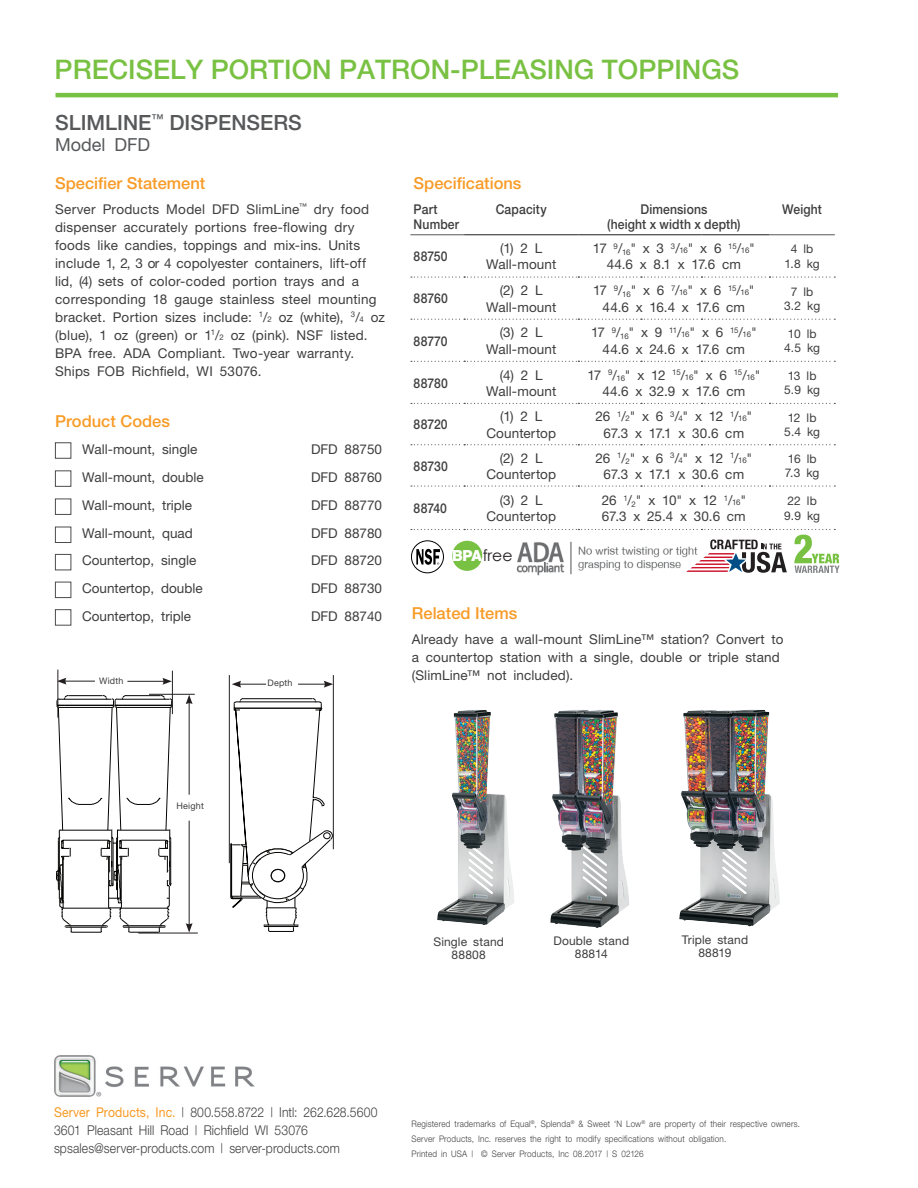
<style>
.page{position:relative;width:918px;height:1188px;background:#fff}
.page>*{position:absolute;margin:0;border:0;box-sizing:border-box;transform-origin:0 0}
.t1{font:500 27px "Helvetica Neue";color:#79c142}
.t2{font:500 21px "Helvetica Neue";color:#57585a}
.t3{font:18px "Helvetica Neue";color:#57585a}
.t4{font:500 16.5px "Helvetica Neue";color:#f89b27}
.t5{font:15.6px "Century Gothic";color:#231f20}
.t6{font:13.5px/18px "Helvetica Neue";letter-spacing:.01em;color:#3e3e3f;text-align:center}
.t7{font:300 13.5px/18px "Helvetica Neue";letter-spacing:.01em;color:#3e3e3f;scale:.9 1}
.t8{font:500 13.5px/15px "Helvetica Neue";letter-spacing:.01em;color:#3e3e3f;scale:.9 1}
.t9{font:13.5px/16.2px "Helvetica Neue";letter-spacing:-.01em;color:#3e3e3f;text-align:center}
.t10{font:13.5px/16.2px "Helvetica Neue";letter-spacing:-.02em;color:#3e3e3f;text-align:center}
.t11{font:13.5px/16.2px "Helvetica Neue";letter-spacing:-.015em;color:#3e3e3f}
.t12{font:12px/14.4px "Helvetica Neue";letter-spacing:.01em;color:#3e3e3f;text-align:center}
.t13{font:300 9px/15px "Helvetica Neue";letter-spacing:.025em;color:#3e3e3f;scale:.9 1}
.t14{font:9px "Helvetica Neue";letter-spacing:.02em;color:#3e3e3f}
.s1{font-size:7.8px}
.s2{font-family:"Interstate";font-weight:900;color:#fff}
.s3{font-weight:400;color:#f89b27}
</style>
<div class="page">
<hr style="left:56px;top:93px;width:782px;height:4px;background:#79c142">
<img style="left:54px;top:1055px;width:200px;height:42px">
<hr style="left:229px;top:675px;width:1px;height:188px;background:#231f20">
<hr style="left:333px;top:675px;width:1px;height:174px;background:#231f20">
<svg style="left:298px;top:681px;width:35px;height:7px"></svg>
<svg style="left:232px;top:681px;width:34px;height:7px"></svg>
<svg style="left:230px;top:698px;width:103px;height:234px"></svg>
<div style="left:55px;top:442px;width:16px;height:17px;border:1px solid #4b4c4d"></div>
<div style="left:55px;top:471px;width:16px;height:16px;border:1px solid #4b4c4d"></div>
<div style="left:55px;top:499px;width:16px;height:16px;border:1px solid #4b4c4d"></div>
<div style="left:55px;top:527px;width:16px;height:16px;border:1px solid #4b4c4d"></div>
<div style="left:55px;top:554px;width:16px;height:16px;border:1px solid #4b4c4d"></div>
<div style="left:55px;top:582px;width:16px;height:16px;border:1px solid #4b4c4d"></div>
<div style="left:55px;top:609px;width:16px;height:17px;border:1px solid #4b4c4d"></div>
<hr style="left:410px;top:234px;width:54px;height:1px;background:#57585a">
<hr style="left:770px;top:234px;width:65px;height:1px;background:#57585a">
<svg style="left:411px;top:277px;width:424px;height:1px"></svg>
<svg style="left:411px;top:319px;width:424px;height:1px"></svg>
<svg style="left:411px;top:361px;width:424px;height:1px"></svg>
<svg style="left:411px;top:403px;width:424px;height:1px"></svg>
<svg style="left:411px;top:444px;width:424px;height:1px"></svg>
<svg style="left:411px;top:485px;width:424px;height:2px"></svg>
<hr style="left:464px;top:234px;width:114px;height:1px;background:#231f20">
<hr style="left:578px;top:234px;width:63px;height:1px;background:#231f20">
<hr style="left:641px;top:234px;width:60px;height:1px;background:#231f20">
<hr style="left:701px;top:234px;width:69px;height:1px;background:#231f20">
<svg style="left:411px;top:529px;width:429px;height:44px"></svg>
<hr style="left:138px;top:933px;width:60px;height:1px;background:#231f20">
<hr style="left:149px;top:694px;width:46px;height:1px;background:#231f20">
<hr style="left:57px;top:670px;width:1px;height:48px;background:#231f20">
<hr style="left:189px;top:702px;width:1px;height:93px;background:#231f20">
<svg style="left:186px;top:695px;width:7px;height:9px"></svg>
<hr style="left:189px;top:821px;width:1px;height:104px;background:#231f20">
<svg style="left:186px;top:923px;width:7px;height:10px"></svg>
<hr style="left:127px;top:681px;width:38px;height:1px;background:#231f20">
<svg style="left:162px;top:678px;width:10px;height:7px"></svg>
<svg style="left:56px;top:695px;width:117px;height:238px"></svg>
<hr style="left:172px;top:671px;width:1px;height:43px;background:#231f20">
<hr style="left:64px;top:681px;width:31px;height:1px;background:#231f20">
<svg style="left:57px;top:678px;width:9px;height:7px"></svg>
<img style="left:437px;top:710px;width:72px;height:215px">
<img style="left:509px;top:710px;width:120px;height:218px">
<img style="left:679px;top:710px;width:101px;height:217px">
<h1 class="t1" style="left:55px;top:53px;width:686px">PRECISELY PORTION PATRON-PLEASING TOPPINGS</h1>
<h2 class="t2" style="left:55px;top:110px;width:248px">SLIMLINE<sup>™</sup> DISPENSERS</h2>
<h3 class="t3" style="left:55px;top:134px;width:97px">Model DFD</h3>
<p class="t4" style="left:55px;top:173px;width:152px">Specifier Statement</p>
<p class="t6" style="left:55px;top:200px;width:331px;text-align:left">Server Products Model DFD SlimLine<sup>™</sup> dry food dispenser accurately portions free-flowing dry foods like candies, toppings and mix-ins. Units include 1, 2, 3 or 4 copolyester containers, lift-off lid, (4) sets of color-coded portion trays and a corresponding 18 gauge stainless steel mounting bracket. Portion sizes include: <sup>1</sup>/<span class="s1">2</span> oz (white), <sup>3</sup>/<span class="s1">4</span> oz (blue), 1 oz (green) or 1<sup>1</sup>/<span class="s1">2</span> oz (pink). NSF listed.<br>BPA free. ADA Compliant. Two-year warranty.<br>Ships FOB Richfield, WI 53076.</p>
<p class="t4" style="left:55px;top:411px;width:116px">Product Codes</p>
<p class="t6" style="left:82px;top:440px;width:117px">Wall-mount, single</p>
<p class="t6" style="left:311px;top:440px;width:73px">DFD 88750</p>
<p class="t6" style="left:82px;top:468px;width:123px">Wall-mount, double</p>
<p class="t6" style="left:311px;top:468px;width:73px">DFD 88760</p>
<p class="t6" style="left:82px;top:496px;width:112px">Wall-mount, triple</p>
<p class="t6" style="left:311px;top:496px;width:73px">DFD 88770</p>
<p class="t6" style="left:82px;top:524px;width:112px">Wall-mount, quad</p>
<p class="t6" style="left:311px;top:524px;width:73px">DFD 88780</p>
<p class="t6" style="left:82px;top:551px;width:116px">Countertop, single</p>
<p class="t6" style="left:311px;top:551px;width:73px">DFD 88720</p>
<p class="t6" style="left:82px;top:579px;width:122px">Countertop, double</p>
<p class="t6" style="left:311px;top:579px;width:73px">DFD 88730</p>
<p class="t6" style="left:82px;top:607px;width:111px">Countertop, triple</p>
<p class="t6" style="left:311px;top:607px;width:73px">DFD 88740</p>
<p class="t14" style="left:99px;top:676px;width:26px">Width</p>
<p class="t14" style="left:267px;top:677px;width:27px">Depth</p>
<p class="t4" style="left:414px;top:173px;width:109px">Specifications</p>
<p class="t8" style="left:414px;top:202px;width:52px">Part<br>Number</p>
<p class="t8" style="left:496px;top:202px;width:58px">Capacity</p>
<p class="t8" style="left:607px;top:202px;width:150px;text-align:center">Dimensions<br>(height x width x depth)</p>
<p class="t8" style="left:782px;top:202px;width:46px">Weight</p>
<p class="t8" style="left:414px;top:249px;width:39px">88750</p>
<p class="t6" style="left:486px;top:240px;width:72px;line-height:16.2px">(1) 2 L<br>Wall-mount</p>
<p class="t6" style="left:593px;top:240px;width:164px;line-height:16.2px">17 <sup>9</sup>/<sub>16</sub>" x 3 <sup>3</sup>/<span class="s1">16</span>" x 6 <sup>15</sup>/<span class="s1">16</span>"<br>44.6 x 8.1 x 17.6 cm</p>
<p class="t12" style="left:785px;top:242px;width:37px">4 lb<br>1.8 kg</p>
<p class="t8" style="left:414px;top:291px;width:39px">88760</p>
<p class="t6" style="left:486px;top:282px;width:72px;line-height:16.2px">(2) 2 L<br>Wall-mount</p>
<p class="t6" style="left:593px;top:282px;width:163px;line-height:16.2px">17 <sup>9</sup>/<sub>16</sub>" x 6 <sup>7</sup>/<span class="s1">16</span>" x 6 <sup>15</sup>/<span class="s1">16</span>"<br>44.6 x 16.4 x 17.6 cm</p>
<p class="t12" style="left:784px;top:284px;width:38px">7 lb<br>3.2 kg</p>
<p class="t8" style="left:414px;top:333px;width:39px">88770</p>
<p class="t6" style="left:486px;top:324px;width:72px;line-height:16.2px">(3) 2 L<br>Wall-mount</p>
<p class="t6" style="left:591px;top:324px;width:167px;line-height:16.2px">17 <sup>9</sup>/<sub>16</sub>" x 9 <sup>11</sup>/<span class="s1">16</span>" x 6 <sup>15</sup>/<span class="s1">16</span>"<br>44.6 x 24.6 x 17.6 cm</p>
<p class="t12" style="left:784px;top:326px;width:37px;text-align:left">10 lb<br>4.5 kg</p>
<p class="t8" style="left:414px;top:375px;width:40px">88780</p>
<p class="t6" style="left:486px;top:367px;width:72px;line-height:16.2px">(4) 2 L<br>Wall-mount</p>
<p class="t10" style="left:587px;top:367px;width:175px">17 <sup>9</sup>/<sub>16</sub>" x 12 <sup>15</sup>/<span class="s1">16</span>" x 6 <sup>15</sup>/<span class="s1">16</span>"<br>44.6 x 32.9 x 17.6 cm</p>
<p class="t12" style="left:784px;top:368px;width:37px;text-align:left">13 lb<br>5.9 kg</p>
<p class="t8" style="left:414px;top:417px;width:39px">88720</p>
<p class="t6" style="left:486px;top:408px;width:71px;line-height:16.2px">(1) 2 L<br>Countertop</p>
<p class="t9" style="left:596px;top:408px;width:158px">26 <sup>1</sup>/<span class="s1">2</span>" x 6 <sup>3</sup>/<span class="s1">4</span>" x 12 <sup>1</sup>/<span class="s1">16</span>"<br>67.3 x 17.1 x 30.6 cm</p>
<p class="t12" style="left:784px;top:410px;width:37px;text-align:left">12 lb<br>5.4 kg</p>
<p class="t8" style="left:414px;top:458px;width:40px">88730</p>
<p class="t6" style="left:486px;top:450px;width:71px;line-height:16.2px">(2) 2 L<br>Countertop</p>
<p class="t9" style="left:596px;top:450px;width:158px">26 <sup>1</sup>/<sub>2</sub>" x 6 <sup>3</sup>/<span class="s1">4</span>" x 12 <sup>1</sup>/<span class="s1">16</span>"<br>67.3 x 17.1 x 30.6 cm</p>
<p class="t12" style="left:785px;top:451px;width:36px;text-align:left">16 lb<br>7.3 kg</p>
<p class="t8" style="left:414px;top:501px;width:39px">88740</p>
<p class="t6" style="left:486px;top:492px;width:71px;line-height:16.2px">(3) 2 L<br>Countertop</p>
<p class="t11" style="left:602px;top:492px;width:146px">26 <sup>1</sup>/<sub>2</sub>" x 10" x 12 <sup>1</sup>/<span class="s1">16</span>"<br>67.3 x 25.4 x 30.6 cm</p>
<p class="t12" style="left:784px;top:494px;width:37px;text-align:left">22 lb<br>9.9 kg</p>
<p class="t5" style="left:452px;top:546px;width:62px"><span class="s2">BPA</span>free</p>
<p class="t4" style="left:412px;top:603px;width:107px">Related Items</p>
<p class="t6" style="left:412px;top:630px;width:373px;text-align:left">Already have a wall-mount SlimLine™ station? Convert to a countertop station with a single, double or triple stand (SlimLine™ not included).</p>
<p class="t14" style="left:177px;top:801px;width:29px">Height</p>
<p class="t12" style="left:433px;top:935px;width:72px;line-height:13.5px">Single stand<br>88808</p>
<p class="t12" style="left:553px;top:934px;width:77px;line-height:13.5px">Double stand<br>88814</p>
<p class="t12" style="left:682px;top:932px;width:68px;line-height:13.5px">Triple stand<br>88819</p>
<p class="t7" style="left:54px;top:1103px;width:361px"><span class="s3">Server Products, Inc.</span> | 800.558.8722 | Intl: 262.628.5600<br>3601 Pleasant Hill Road | Richfield WI 53076 spsales@server-products.com | server-products.com</p>
<p class="t13" style="left:411px;top:1116px;width:433px">Registered trademarks of Equal<sup>®</sup>, Splenda<sup>®</sup> &amp; Sweet ‘N Low<sup>®</sup> are property of their respective owners.<br>Server Products, Inc. reserves the right to modify specifications without obligation.<br>Printed in USA | © Server Products, Inc 08.2017 | S 02126</p>
</div>
